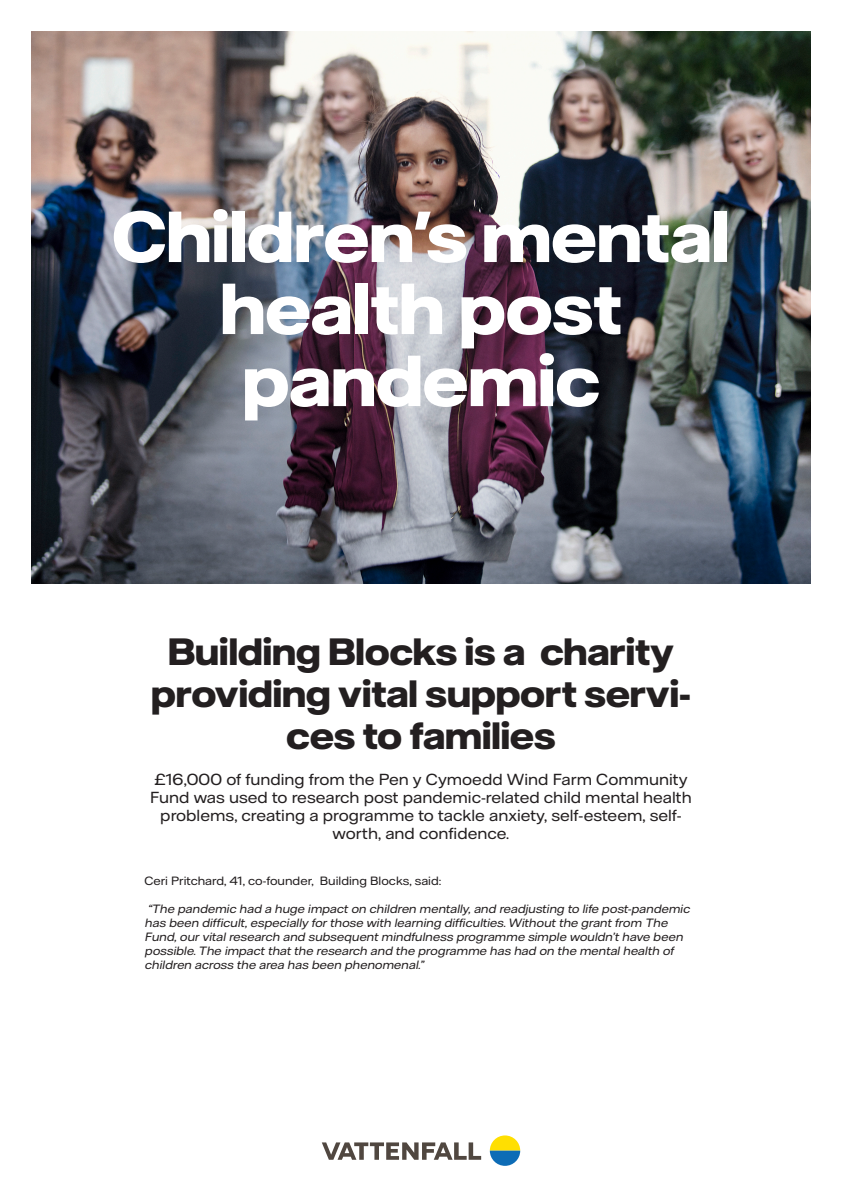
<style>
.page{position:relative;width:842px;height:1191px;background:#fff}
.page>*{position:absolute;margin:0;border:0;box-sizing:border-box;transform-origin:0 0}
.Header_72_pt_top_one{font:700 72px/72px "Vattenfall Hall Display";color:#fff;text-align:center}
.Header_38_pt_two_lin{font:700 38px/42px "Vattenfall Hall Display";color:#231f20;text-align:center}
.Intro_16_pt{font:16px/18px "Vattenfall Hall";color:#231f20;text-align:center}
.Copy_12_pt{font:italic 12px/14px "Vattenfall Hall";color:#231f20}
.Copy_12_pt-2{font:12px "Vattenfall Hall";color:#231f20}
</style>
<div class="page">
<img style="left:31px;top:31px;width:780px;height:553px">
<svg style="left:322px;top:1142px;width:159px;height:17px"></svg>
<svg style="left:490px;top:1135px;width:30px;height:30px"></svg>
<p class="Header_72_pt_top_one" style="left:112px;top:200px;width:618px">Children's mental health post pandemic</p>
<p class="Header_38_pt_two_lin" style="left:151px;top:630px;width:541px">Building Blocks is a charity providing vital support servi&shy;ces to families</p>
<p class="Intro_16_pt" style="left:150px;top:770px;width:543px">£16,000 of funding from the Pen y Cymoedd Wind Farm Community Fund was used to research post pandemic-related child mental health problems, creating a programme to tackle anxiety, self-esteem, self&shy;worth, and confidence.</p>
<p class="Copy_12_pt-2" style="left:145px;top:873px;width:299px">Ceri Pritchard, 41, co-founder, Building Blocks, said:</p>
<p class="Copy_12_pt" style="left:145px;top:901px;width:549px">“The pandemic had a huge impacton children mentally,and readjusting to life post-pandemic has been difficult,especially forthose with learning difficulties.Withoutthe grantfrom The Fund,ourvitalresearch and subsequentmindfulness programme simple wouldn’thave been possible.The impactthatthe research and the programme has had on the mentalhealth of children across the area has been phenomenal.”</p>
</div>
